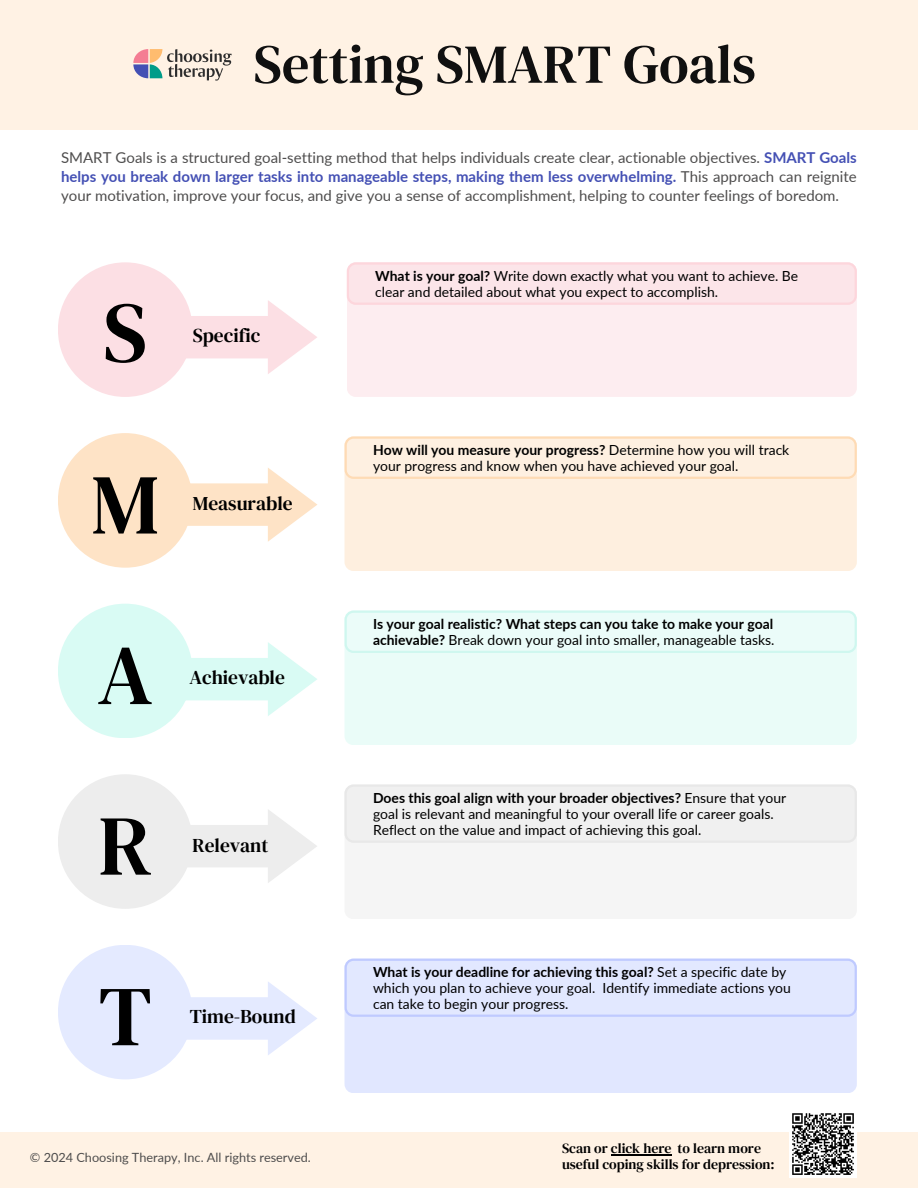
<style>
.page{position:relative;width:918px;height:1188px;background:#fff}
.page>*{position:absolute;margin:0;border:0;box-sizing:border-box;transform-origin:0 0}
.t1{font:85.05px "DM Serif Text";color:#000}
.t2{font:54.6px "DM Serif Text";color:#101010}
.t3{font:19.5px "DM Serif Text";color:#000}
.t4{font:15px/19.2px "Lato";color:#4e4d4d;text-align:justify}
.t5{font:13.95px/15.8px "Lato";color:#000}
.t6{font:700 13.95px/15.8px "Lato";color:#000}
.t7{font:13.95px/15.8px "DM Serif Text";color:#000}
.t8{font:12.75px "Lato";color:#4e4d4d}
.s1{font-weight:700;color:#4450b4}
.s2{font-weight:700}
.s3{font-weight:400}
</style>
<div class="page">
<div style="left:0;top:0;width:918px;height:130px;background:#fff2e4"></div>
<div style="left:0;top:1132px;width:918px;height:56px;background:#fff2e4"></div>
<div style="left:347px;top:262px;width:510px;height:135px;background:#fdedf0;border-radius:9px"></div>
<div style="left:345px;top:436px;width:512px;height:135px;background:#feefdf;border-radius:9px"></div>
<div style="left:345px;top:611px;width:512px;height:134px;background:#eafcf8;border-radius:9px"></div>
<div style="left:345px;top:785px;width:512px;height:134px;background:#f5f5f5;border-radius:9px"></div>
<div style="left:345px;top:959px;width:512px;height:134px;background:#e1e7ff;border-radius:9px"></div>
<div style="left:58px;top:262px;width:135px;height:135px;background:#fcdfe4;border-radius:50%"></div>
<div style="left:58px;top:433px;width:135px;height:135px;background:#fee3c6;border-radius:50%"></div>
<div style="left:58px;top:604px;width:135px;height:134px;background:#d9fbf4;border-radius:50%"></div>
<div style="left:58px;top:774px;width:135px;height:135px;background:#ededed;border-radius:50%"></div>
<div style="left:58px;top:945px;width:135px;height:134px;background:#e4eaff;border-radius:50%"></div>
<svg style="left:176px;top:300px;width:141px;height:74px"></svg>
<svg style="left:178px;top:468px;width:139px;height:74px"></svg>
<svg style="left:175px;top:642px;width:142px;height:74px"></svg>
<svg style="left:179px;top:809px;width:138px;height:74px"></svg>
<svg style="left:177px;top:981px;width:140px;height:74px"></svg>
<svg style="left:347px;top:262px;width:509px;height:43px"></svg>
<svg style="left:345px;top:436px;width:511px;height:43px"></svg>
<svg style="left:345px;top:611px;width:511px;height:42px"></svg>
<svg style="left:345px;top:785px;width:511px;height:58px"></svg>
<svg style="left:345px;top:959px;width:511px;height:58px"></svg>
<svg style="left:133px;top:49px;width:99px;height:32px"></svg>
<hr style="left:611px;top:1154px;width:60px;height:1px;background:#000">
<div style="left:789px;top:1110px;width:68px;height:68px;background:#fff"></div>
<svg style="left:792px;top:1113px;width:62px;height:62px"></svg>
<p class="t2" style="left:254px;top:26px;width:504px">Setting SMART Goals</p>
<p class="t4" style="left:61px;top:147px;width:797px">SMART Goals is a structured goal-setting method that helps individuals create clear, actionable objectives. <span class="s1">SMART Goals helps you break down larger tasks into manageable steps, making them less overwhelming.</span> This approach can reignite your motivation, improve your focus, and give you a sense of accomplishment, helping to counter feelings of boredom.</p>
<p class="t1" style="left:103px;top:273px;width:46px">S</p>
<h2 class="t3" style="left:193px;top:322px;width:69px">Specific</h2>
<h1 class="t1" style="left:91px;top:445px;width:69px">M</h1>
<h3 class="t3" style="left:193px;top:490px;width:101px">Measurable</h3>
<h3 class="t1" style="left:98px;top:616px;width:57px">A</h3>
<h3 class="t3" style="left:189px;top:663px;width:97px">Achievable</h3>
<p class="t1" style="left:99px;top:787px;width:55px">R</p>
<h2 class="t3" style="left:193px;top:832px;width:77px">Relevant</h2>
<p class="t1" style="left:99px;top:957px;width:55px">T</p>
<p class="t3" style="left:190px;top:1003px;width:108px">Time-Bound</p>
<h3 class="t8" style="left:30px;top:1149px;width:283px">© 2024 Choosing Therapy, Inc. All rights reserved.</h3>
<p class="t5" style="left:375px;top:268px;width:425px"><span class="s2">What is your goal?</span> Write down exactly what you want to achieve. Be clear and detailed about what you expect to accomplish.</p>
<h2 class="t5" style="left:373px;top:442px;width:418px"><span class="s2">How will you measure your progress?</span> Determine how you will track your progress and know when you have achieved your goal.</h2>
<h3 class="t6" style="left:373px;top:616px;width:403px">Is your goal realistic? What steps can you take to make your goal achievable? <span class="s3">Break down your goal into smaller, manageable tasks.</span></h3>
<p class="t5" style="left:373px;top:790px;width:415px"><span class="s2">Does this goal align with your broader objectives?</span> Ensure that your goal is relevant and meaningful to your overall life or career goals.<br>Reflect on the value and impact of achieving this goal.</p>
<p class="t5" style="left:373px;top:964px;width:419px"><span class="s2">What is your deadline for achieving this goal?</span> Set a specific date by which you plan to achieve your goal. Identify immediate actions you can take to begin your progress.</p>
<h2 class="t7" style="left:562px;top:1140px;width:214px">Scan or click here to learn more useful coping skills for depression:</h2>
</div>
